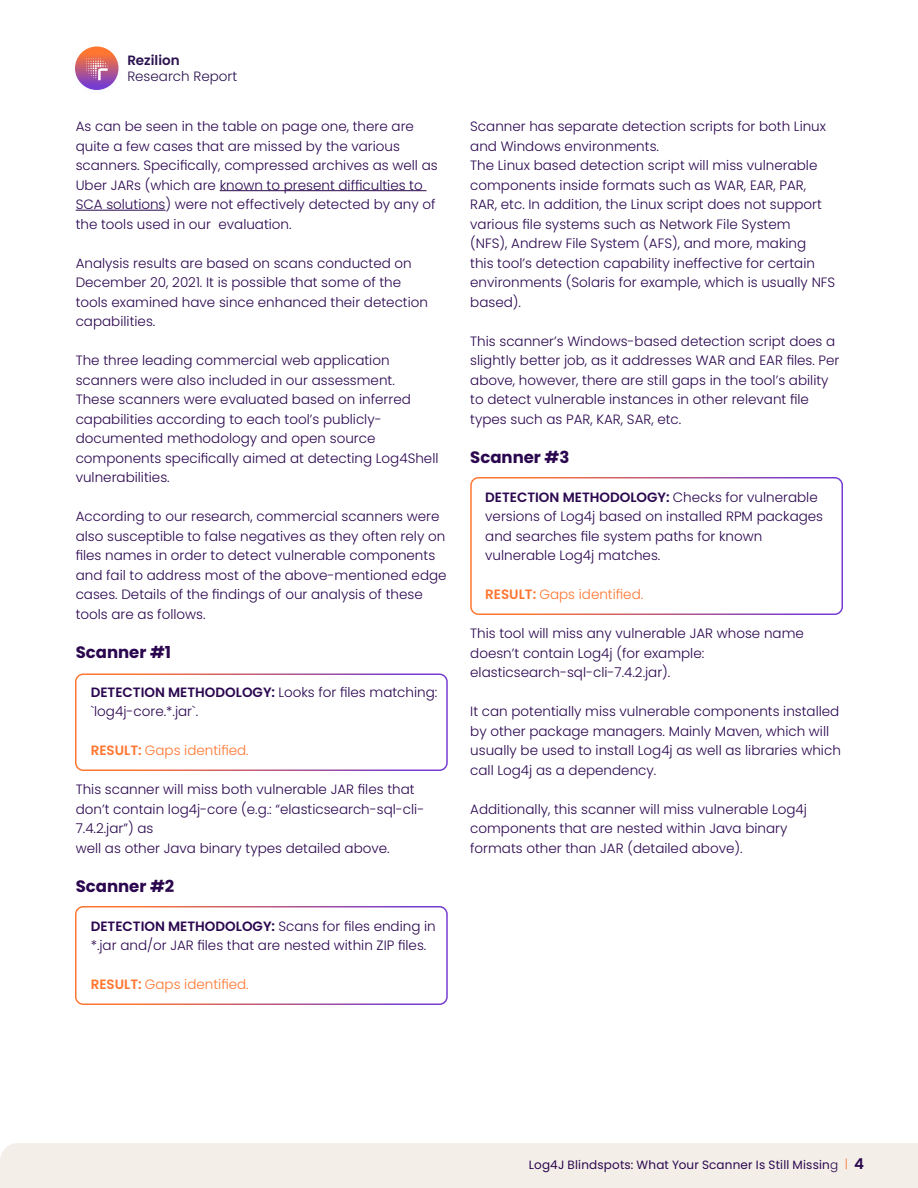
<style>
.page{position:relative;width:918px;height:1188px;background:#fff}
.page>*{position:absolute;margin:0;border:0;box-sizing:border-box;transform-origin:0 0}
.t1{font:700 16.5px "Poppins";color:#2b074f}
.t2{font:300 13.5px/19.5px "Poppins";color:#2b074f}
.t3{font:300 13.5px "Poppins";color:#ff7631}
.t4{font:300 13.5px "Poppins";color:#2b124f}
.t5{font:600 13.5px "Poppins";color:#2b124f}
.t6{font:12px "Poppins";letter-spacing:.015em;color:#2b074f}
.s1{font-weight:600}
.s2{font-weight:300}
.s3{font-weight:300;color:#ff7631}
.s4{font-weight:600;font-size:15px}
</style>
<div class="page">
<div style="left:0;top:1143px;width:918px;height:45px;background:#f3eee7"></div>
<svg style="left:75px;top:46px;width:43px;height:44px"></svg>
<svg style="left:86px;top:58px;width:22px;height:22px"></svg>
<div style="left:75px;top:674px;width:373px;height:97px;border:2px solid #fff;border-radius:8px"></div>
<div style="left:75px;top:906px;width:373px;height:99px;border:2px solid #fff;border-radius:8px"></div>
<div style="left:470px;top:477px;width:373px;height:138px;border:2px solid #fff;border-radius:8px"></div>
<hr style="left:220px;top:190px;width:206px;height:1px;background:#2b074f">
<hr style="left:76px;top:210px;width:90px;height:1px;background:#2b074f">
<p class="t5" style="left:127px;top:53px;width:54px">Rezilion</p>
<p class="t4" style="left:127px;top:69px;width:111px">Research Report</p>
<p class="t2" style="left:76px;top:117px;width:364px">As can be seen in the table on page one, there are quite a few cases that are missed by the various scanners. Specifically, compressed archives as well as Uber JARs (which are known to present difficulties to SCA solutions) were not effectively detected by any of the tools used in our evaluation.</p>
<p class="t2" style="left:76px;top:253px;width:354px">Analysis results are based on scans conducted on December 20, 2021. It is possible that some of the tools examined have since enhanced their detection capabilities.</p>
<p class="t2" style="left:76px;top:351px;width:364px">The three leading commercial web application scanners were also included in our assessment.<br>These scanners were evaluated based on inferred capabilities according to each tool’s publicly&shy;documented methodology and open source components specifically aimed at detecting Log4Shell vulnerabilities.</p>
<p class="t2" style="left:76px;top:507px;width:372px">According to our research, commercial scanners were also susceptible to false negatives as they often rely on files names in order to detect vulnerable components and fail to address most of the above-mentioned edge cases. Details of the findings of our analysis of these tools are as follows.</p>
<p class="t1" style="left:76px;top:642px;width:97px">Scanner #1</p>
<p class="t2" style="left:91px;top:682px;width:348px"><span class="s1">DETECTION METHODOLOGY:</span> Looks for files matching: `log4j-core.*.jar`.</p>
<p class="t3" style="left:91px;top:743px;width:159px"><span class="s1">RESULT:</span> Gaps identified.</p>
<p class="t2" style="left:76px;top:780px;width:350px">This scanner will miss both vulnerable JAR files that don’t contain log4j-core (e.g.: “elasticsearch-sql-cli-7.4.2.jar”) as<br>well as other Java binary types detailed above.</p>
<p class="t1" style="left:76px;top:876px;width:100px">Scanner #2</p>
<p class="t2" style="left:91px;top:916px;width:347px"><span class="s1">DETECTION METHODOLOGY:</span> Scans for files ending in *.jar and/or JAR files that are nested within ZIP files.</p>
<p class="t3" style="left:91px;top:977px;width:159px"><span class="s1">RESULT:</span> Gaps identified.</p>
<p class="t2" style="left:470px;top:117px;width:357px">Scanner has separate detection scripts for both Linux and Windows environments.</p>
<p class="t2" style="left:470px;top:156px;width:367px">The Linux based detection script will miss vulnerable components inside formats such as WAR, EAR, PAR, RAR, etc. In addition, the Linux script does not support various file systems such as Network File System<br>(NFS), Andrew File System (AFS), and more, making<br>this tool’s detection capability ineffective for certain environments (Solaris for example, which is usually NFS based).</p>
<p class="t2" style="left:470px;top:331px;width:371px">This scanner’s Windows-based detection script does a slightly better job, as it addresses WAR and EAR files. Per above, however, there are still gaps in the tool’s ability to detect vulnerable instances in other relevant file types such as PAR, KAR, SAR, etc.</p>
<p class="t1" style="left:470px;top:447px;width:101px">Scanner #3</p>
<p class="t2" style="left:485px;top:487px;width:339px"><span class="s1">DETECTION METHODOLOGY:</span> Checks for vulnerable versions of Log4j based on installed RPM packages and searches file system paths for known vulnerable Log4j matches.</p>
<p class="t3" style="left:485px;top:587px;width:159px"><span class="s1">RESULT:</span> Gaps identified.</p>
<p class="t2" style="left:470px;top:624px;width:335px">This tool will miss any vulnerable JAR whose name doesn’t contain Log4j (for example: elasticsearch-sql-cli-7.4.2.jar).</p>
<p class="t2" style="left:470px;top:702px;width:372px">It can potentially miss vulnerable components installed by other package managers. Mainly Maven, which will usually be used to install Log4j as well as libraries which call Log4j as a dependency.</p>
<p class="t2" style="left:470px;top:799px;width:338px">Additionally, this scanner will miss vulnerable Log4j components that are nested within Java binary formats other than JAR (detailed above).</p>
<p class="t6" style="left:529px;top:1158px;width:337px">Log4J Blindspots: What Your Scanner Is Still Missin<span class="s2">g</span> <span class="s3">|</span> <span class="s4">4</span></p>
</div>
